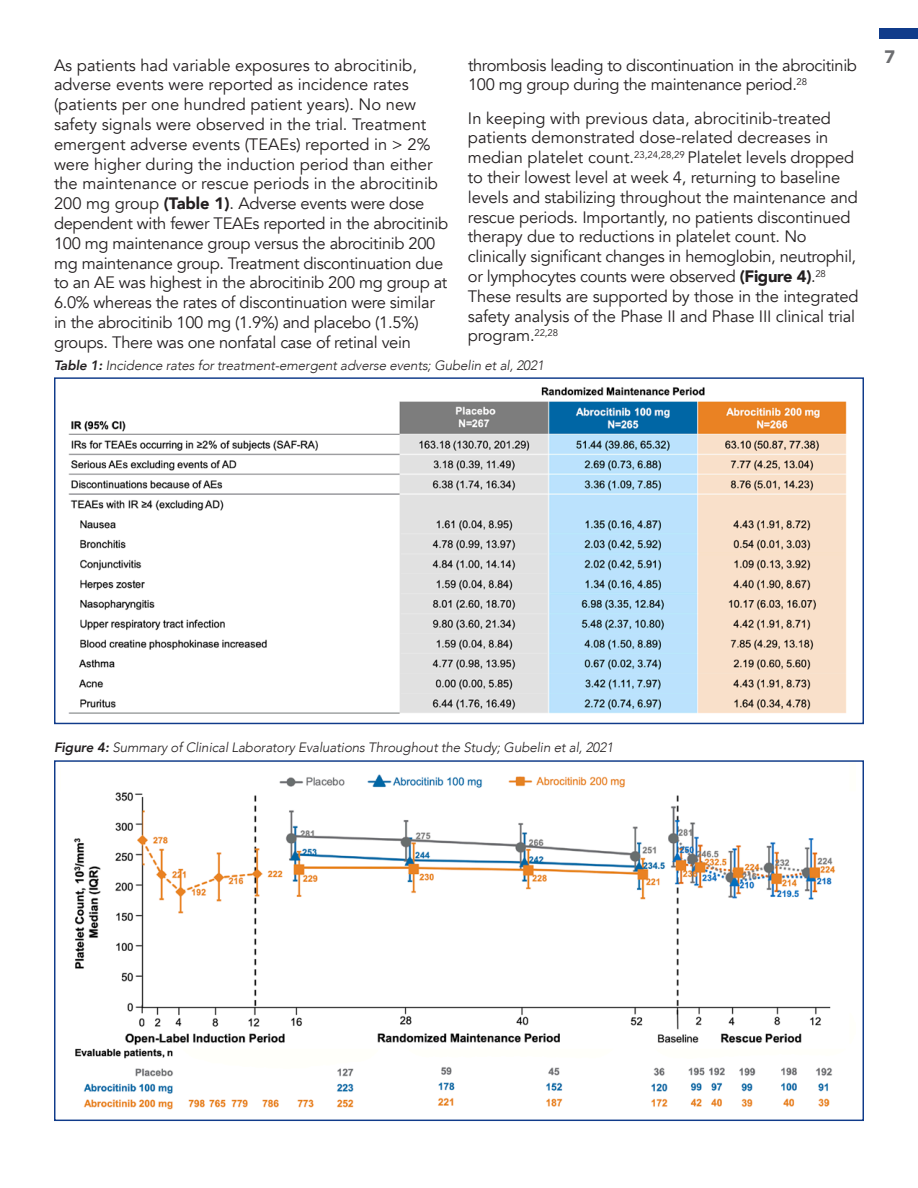
<style>
.page{position:relative;width:918px;height:1188px;background:#fff}
.page>*{position:absolute;margin:0;border:0;box-sizing:border-box;transform-origin:0 0}
.t1{font:900 18px "Avenir";color:#6c6d70}
.References{font:16.5px/19.8px "Avenir";letter-spacing:-.01em;color:#231f20}
.t2{font:italic 300 13.5px "Avenir";letter-spacing:-.01em;color:#231f20}
.s1{font-weight:900}
.s2{font-weight:800}
</style>
<div class="page">
<div style="left:879px;top:28px;width:39px;height:11px;background:#103b8a"></div>
<img style="left:68px;top:387px;width:779px;height:327px">
<img style="left:74px;top:774px;width:762px;height:336px">
<p class="References" style="left:54px;top:55px;width:396px">As patients had variable exposures to abrocitinib, adverse events were reported as incidence rates (patients per one hundred patient years). No new safety signals were observed in the trial. Treatment emergent adverse events (TEAEs) reported in &gt; 2% were higher during the induction period than either the maintenance or rescue periods in the abrocitinib 200 mg group <span class="s1">(Table 1)</span>. Adverse events were dose dependent with fewer TEAEs reported in the abrocitinib 100 mg maintenance group versus the abrocitinib 200 mg maintenance group. Treatment discontinuation due to an AE was highest in the abrocitinib 200 mg group at 6.0% whereas the rates of discontinuation were similar in the abrocitinib 100 mg (1.9%) and placebo (1.5%) groups. There was one nonfatal case of retinal vein</p>
<p class="References" style="left:468px;top:55px;width:391px">thrombosis leading to discontinuation in the abrocitinib<br>100 mg group during the maintenance period.<sup>28</sup></p>
<p class="References" style="left:468px;top:108px;width:392px">In keeping with previous data, abrocitinib-treated patients demonstrated dose-related decreases in median platelet count.<sup>23,24,28,29</sup> Platelet levels dropped to their lowest level at week 4, returning to baseline levels and stabilizing throughout the maintenance and rescue periods. Importantly, no patients discontinued therapy due to reductions in platelet count. No clinically significant changes in hemoglobin, neutrophil, or lymphocytes counts were observed <span class="s1">(Figure 4)</span>.<sup>28<br></sup>These results are supported by those in the integrated safety analysis of the Phase II and Phase III clinical trial program.<sup>22,28</sup></p>
<p class="t2" style="left:54px;top:357px;width:492px"><span class="s2">Table 1:</span> Incidence rates for treatment-emergent adverse events; Gubelin et al, 2021</p>
<p class="t1" style="left:885px;top:42px;width:12px">7</p>
<p class="t2" style="left:54px;top:739px;width:561px"><span class="s2">Figure 4:</span> Summary of Clinical Laboratory Evaluations Throughout the Study; Gubelin et al, 2021</p>
</div>
